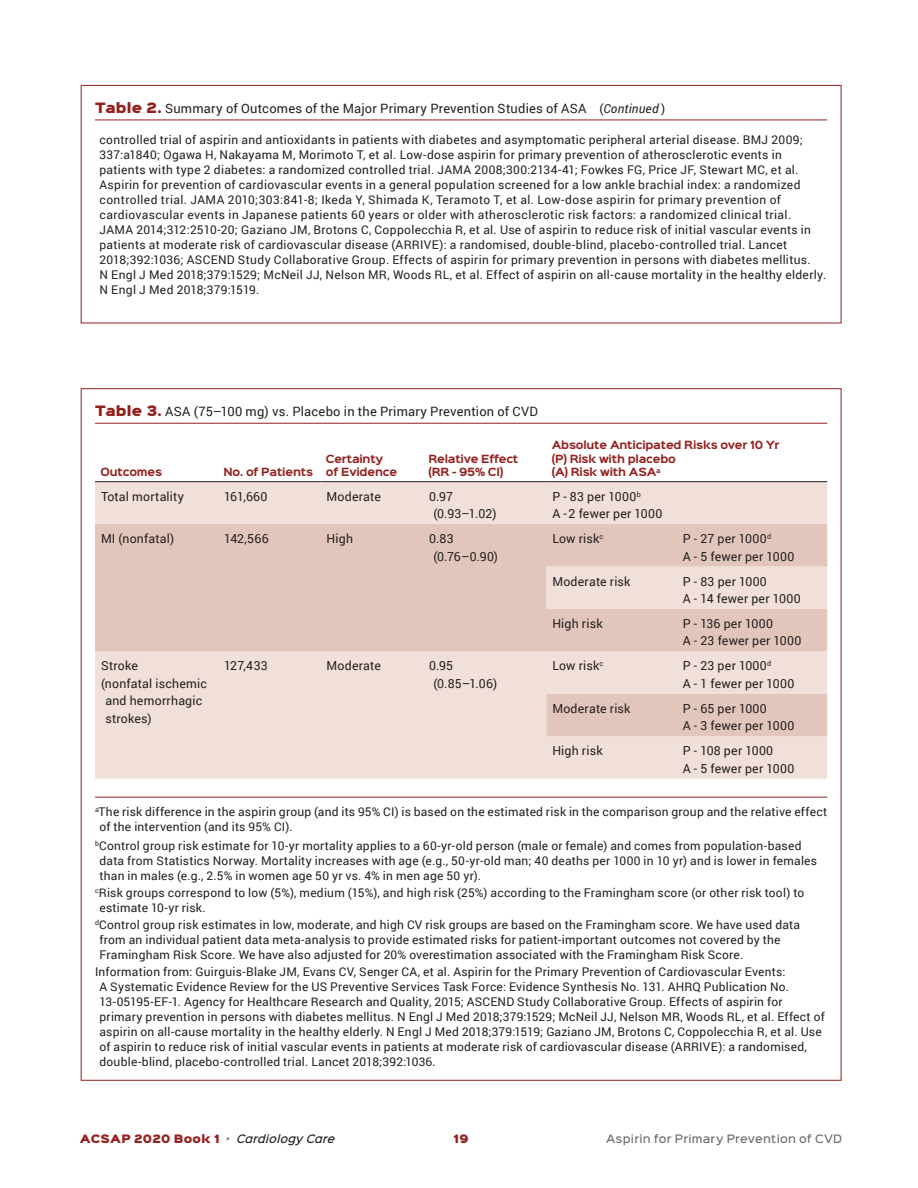
<style>
.page{position:relative;width:918px;height:1188px;background:#fff}
.page>*{position:absolute;margin:0;border:0;box-sizing:border-box;transform-origin:0 0}
.TableHD{font:12.9px "Roboto";letter-spacing:.015em;color:#231f20}
.TbkCellLeft{font:12.45px/17.4px "Roboto";letter-spacing:.02em;color:#231f20}
.TblFooter2{font:12px/15px "Roboto";letter-spacing:.02em;color:#231f20}
.TblFooter{font:12px/15px "Roboto";letter-spacing:.02em;color:#231f20}
.t1{font:500 10.5px "Sinkin Sans 500";letter-spacing:.025em;color:#6c6d70}
.t2{font:10.5px "Sinkin Sans 900 X Black";letter-spacing:.03em;color:#93211e}
.TableHeadrow{font:700 10.2px/13.5px "Sinkin Sans 700";letter-spacing:-.02em;color:#93211e}
.s1{font-family:"Sinkin Sans 900 X Black";color:#93211e}
.s2{font-size:12.45px}
.s3{font-style:italic;font-size:12.45px}
.s4{font-family:"Sinkin Sans 500";font-weight:500;font-style:italic;color:#939598}
.s5{font-family:"Sinkin Sans 500";font-weight:500;font-style:italic;color:#231f20}
</style>
<div class="page">
<div style="left:81px;top:85px;width:760px;height:238px;border:1px solid #93211e"></div>
<hr style="left:95px;top:120px;width:732px;height:1px;background:#93211e">
<hr style="left:95px;top:423px;width:732px;height:1px;background:#93211e">
<div style="left:95px;top:482px;width:732px;height:297px;background:#f0e0d9"></div>
<svg style="left:95px;top:524px;width:732px;height:212px;background:#e8d0c7"></svg>
<hr style="left:95px;top:481px;width:123px;height:1px;background:#231f20">
<hr style="left:218px;top:481px;width:103px;height:1px;background:#231f20">
<hr style="left:321px;top:481px;width:102px;height:1px;background:#231f20">
<hr style="left:423px;top:481px;width:123px;height:1px;background:#231f20">
<hr style="left:546px;top:481px;width:131px;height:1px;background:#231f20">
<hr style="left:677px;top:481px;width:150px;height:1px;background:#231f20">
<hr style="left:95px;top:797px;width:732px;height:1px;background:#93211e">
<p class="TableHD" style="left:95px;top:99px;width:572px"><span class="s1">Table 2.</span> Summary of Outcomes of the Major Primary Prevention Studies of ASA <span class="s2">(</span><span class="s3">Continued</span> <span class="s2">)</span></p>
<p class="TblFooter2" style="left:100px;top:132px;width:728px">controlled trial of aspirin and antioxidants in patients with diabetes and asymptomatic peripheral arterial disease. BMJ 2009; 337:a1840; Ogawa H, Nakayama M, Morimoto T, et al. Low-dose aspirin for primary prevention of atherosclerotic events in patients with type 2 diabetes: a randomized controlled trial. JAMA 2008;300:2134-41; Fowkes FG, Price JF, Stewart MC, et al.<br>Aspirin for prevention of cardiovascular events in a general population screened for a low ankle brachial index: a randomized controlled trial. JAMA 2010;303:841-8; Ikeda Y, Shimada K, Teramoto T, et al. Low-dose aspirin for primary prevention of cardiovascular events in Japanese patients 60 years or older with atherosclerotic risk factors: a randomized clinical trial.<br>JAMA 2014;312:2510-20; Gaziano JM, Brotons C, Coppolecchia R, et al. Use of aspirin to reduce risk of initial vascular events in patients at moderate risk of cardiovascular disease (ARRIVE): a randomised, double-blind, placebo-controlled trial. Lancet 2018;392:1036; ASCEND Study Collaborative Group. Effects of aspirin for primary prevention in persons with diabetes mellitus.<br>N Engl J Med 2018;379:1529; McNeil JJ, Nelson MR, Woods RL, et al. Effect of aspirin on all-cause mortality in the healthy elderly.<br>N Engl J Med 2018;379:1519.</p>
<p class="TableHD" style="left:95px;top:402px;width:444px"><span class="s1">Table 3.</span> ASA (75–100 mg) vs. Placebo in the Primary Prevention of CVD</p>
<p class="TableHeadrow" style="left:100px;top:466px;width:63px">Outcomes</p>
<p class="TableHeadrow" style="left:223px;top:466px;width:91px">No. of Patients</p>
<p class="TableHeadrow" style="left:326px;top:452px;width:73px">Certainty of Evidence</p>
<p class="TableHeadrow" style="left:428px;top:452px;width:92px">Relative Effect</p>
<p class="TableHeadrow" style="left:428px;top:466px;width:77px">(RR - 95% CI)</p>
<p class="TableHeadrow" style="left:552px;top:439px;width:229px">Absolute Anticipated Risks over 10 Yr</p>
<p class="TableHeadrow" style="left:552px;top:452px;width:126px">(P) Risk with placebo</p>
<p class="TableHeadrow" style="left:552px;top:466px;width:110px">(A) Risk with ASA<sup>a</sup></p>
<p class="TbkCellLeft" style="left:101px;top:487px;width:85px">Total mortality</p>
<p class="TbkCellLeft" style="left:224px;top:487px;width:45px">161,660</p>
<p class="TbkCellLeft" style="left:327px;top:487px;width:56px">Moderate</p>
<p class="TbkCellLeft" style="left:433px;top:487px;width:65px;text-indent:-4px">0.97 (0.93–1.02)</p>
<p class="TbkCellLeft" style="left:552px;top:487px;width:90px">P - 83 per 1000<sup>b</sup></p>
<p class="TbkCellLeft" style="left:552px;top:505px;width:112px">A - 2 fewer per 1000</p>
<p class="TbkCellLeft" style="left:101px;top:530px;width:75px">MI (nonfatal)</p>
<p class="TbkCellLeft" style="left:224px;top:530px;width:46px">142,566</p>
<p class="TbkCellLeft" style="left:327px;top:530px;width:28px">High</p>
<p class="TbkCellLeft" style="left:433px;top:530px;width:66px;text-indent:-4px">0.83 (0.76–0.90)</p>
<p class="TbkCellLeft" style="left:552px;top:530px;width:52px">Low risk<sup>c</sup></p>
<p class="TbkCellLeft" style="left:683px;top:530px;width:90px">P - 27 per 1000<sup>d</sup></p>
<p class="TbkCellLeft" style="left:683px;top:547px;width:113px">A - 5 fewer per 1000</p>
<p class="TbkCellLeft" style="left:552px;top:572px;width:80px">Moderate risk</p>
<p class="TbkCellLeft" style="left:683px;top:572px;width:86px">P - 83 per 1000</p>
<p class="TbkCellLeft" style="left:683px;top:589px;width:119px">A - 14 fewer per 1000</p>
<p class="TbkCellLeft" style="left:552px;top:614px;width:52px">High risk</p>
<p class="TbkCellLeft" style="left:683px;top:614px;width:92px">P - 136 per 1000</p>
<p class="TbkCellLeft" style="left:683px;top:632px;width:120px">A - 23 fewer per 1000</p>
<p class="TbkCellLeft" style="left:224px;top:657px;width:45px">127,433</p>
<p class="TbkCellLeft" style="left:327px;top:657px;width:56px">Moderate</p>
<p class="TbkCellLeft" style="left:433px;top:657px;width:65px;text-indent:-4px">0.95 (0.85–1.06)</p>
<p class="TbkCellLeft" style="left:552px;top:657px;width:52px">Low risk<sup>c</sup></p>
<p class="TbkCellLeft" style="left:683px;top:657px;width:90px">P - 23 per 1000<sup>d</sup></p>
<p class="TbkCellLeft" style="left:101px;top:657px;width:38px">Stroke</p>
<p class="TbkCellLeft" style="left:105px;top:674px;width:103px;text-indent:-4px">(nonfatal ischemic and hemorrhagic strokes)</p>
<p class="TbkCellLeft" style="left:683px;top:674px;width:113px">A - 1 fewer per 1000</p>
<p class="TbkCellLeft" style="left:552px;top:699px;width:80px">Moderate risk</p>
<p class="TbkCellLeft" style="left:683px;top:699px;width:85px">P - 65 per 1000</p>
<p class="TbkCellLeft" style="left:683px;top:717px;width:113px">A - 3 fewer per 1000</p>
<p class="TbkCellLeft" style="left:552px;top:742px;width:52px">High risk</p>
<p class="TbkCellLeft" style="left:683px;top:742px;width:92px">P - 108 per 1000</p>
<p class="TbkCellLeft" style="left:683px;top:759px;width:113px">A - 5 fewer per 1000</p>
<p class="TblFooter" style="left:100px;top:804px;width:729px;text-indent:-5px"><sup>a</sup>The risk difference in the aspirin group (and its 95% CI) is based on the estimated risk in the comparison group and the relative effect of the intervention (and its 95% CI).</p>
<p class="TblFooter2" style="left:100px;top:838px;width:719px;text-indent:-5px"><sup>b</sup>Control group risk estimate for 10-yr mortality applies to a 60-yr-old person (male or female) and comes from population-based data from Statistics Norway. Mortality increases with age (e.g., 50-yr-old man; 40 deaths per 1000 in 10 yr) and is lower in females than in males (e.g., 2.5% in women age 50 yr vs. 4% in men age 50 yr).</p>
<p class="TblFooter2" style="left:100px;top:885px;width:706px;text-indent:-5px"><sup>c</sup>Risk groups correspond to low (5%), medium (15%), and high risk (25%) according to the Framingham score (or other risk tool) to estimate 10-yr risk.</p>
<p class="TblFooter2" style="left:100px;top:917px;width:702px;text-indent:-5px"><sup>d</sup>Control group risk estimates in low, moderate, and high CV risk groups are based on the Framingham score. We have used data from an individual patient data meta-analysis to provide estimated risks for patient-important outcomes not covered by the<br>Framingham Risk Score. We have also adjusted for 20% overestimation associated with the Framingham Risk Score.</p>
<p class="TblFooter2" style="left:100px;top:964px;width:727px;text-indent:-5px">Information from: Guirguis-Blake JM, Evans CV, Senger CA, et al. Aspirin for the Primary Prevention of Cardiovascular Events:<br>A Systematic Evidence Review for the US Preventive Services Task Force: Evidence Synthesis No. 131. AHRQ Publication No.<br>13-05195-EF-1. Agency for Healthcare Research and Quality, 2015; ASCEND Study Collaborative Group. Effects of aspirin for primary prevention in persons with diabetes mellitus. N Engl J Med 2018;379:1529; McNeil JJ, Nelson MR, Woods RL, et al. Effect of aspirin on all-cause mortality in the healthy elderly. N Engl J Med 2018;379:1519; Gaziano JM, Brotons C, Coppolecchia R, et al. Use of aspirin to reduce risk of initial vascular events in patients at moderate risk of cardiovascular disease (ARRIVE): a randomised, double-blind, placebo-controlled trial. Lancet 2018;392:1036.</p>
<p class="t2" style="left:80px;top:1133px;width:257px">ACSAP 2020 Book 1 <span class="s4">•</span> <span class="s5">Cardiology Care</span></p>
<p class="t2" style="left:454px;top:1133px;width:16px">19</p>
<p class="t1" style="left:606px;top:1130px;width:238px">Aspirin for Primary Prevention of CVD</p>
</div>
